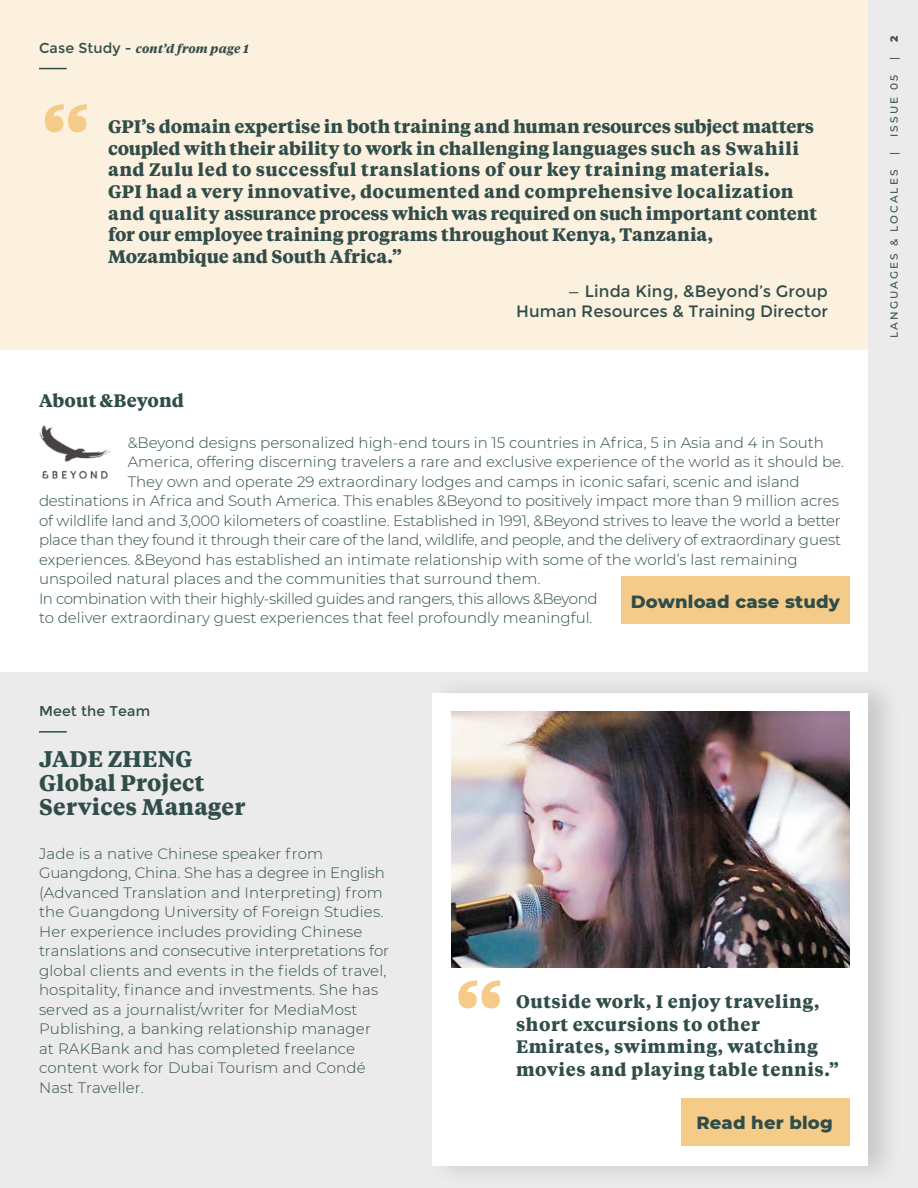
<style>
.page{position:relative;width:918px;height:1188px;background:#fff}
.page>*{position:absolute;margin:0;border:0;box-sizing:border-box;transform-origin:0 0}
.Intro{font:700 90px "Tiempos Text";color:#f5cb8a}
.Intro-2{font:700 22.5px/24px "Tiempos Text";letter-spacing:.01em;color:#304d4a}
.Intro-3{font:700 18px/21.6px "Tiempos Text";letter-spacing:.01em;color:#304d4a}
.Intro-4{font:700 18px/22.5px "Tiempos Text";letter-spacing:.03em;color:#304d4a}
.Intro-5{font:800 18px "Montserrat";letter-spacing:.01em;color:#304d4a}
.List{font:16.5px/19.5px "Montserrat";color:#304d4a;text-align:right}
.Body{font:300 15px/19.5px "Montserrat";color:#304d4a}
.Body-2{font:300 15px "Montserrat";letter-spacing:-.025em;color:#304d4a}
.Body-3{font:300 15px "Montserrat";letter-spacing:-.03em;color:#304d4a}
.List-2{font:14.25px "Montserrat";letter-spacing:.01em;color:#304d4a}
.List-3{font:italic 700 12px "Tiempos Text";letter-spacing:.01em;color:#304d4a}
.t1{font:500 10.5px "Montserrat";letter-spacing:.2em;color:#354f4c}
.t2{font:800 10.5px "Montserrat";color:#354f4c}
.s1{font-family:"Montserrat";font-weight:400;font-style:normal;font-size:14.25px}
</style>
<div class="page">
<div style="left:868px;top:0;width:50px;height:1188px;background:#ebebeb"></div>
<div style="left:0;top:0;width:868px;height:349px;background:#fcf0de"></div>
<div style="left:621px;top:577px;width:229px;height:47px;background:#f5cb8a"></div>
<div style="left:0;top:672px;width:868px;height:516px;background:#ebebeb"></div>
<div style="left:426px;top:674px;width:477px;height:514px;background:#000;opacity:.15"></div>
<div style="left:433px;top:693px;width:435px;height:473px;background:#fff"></div>
<hr style="left:39px;top:731px;width:28px;height:2px;background:#304d4a">
<div style="left:681px;top:1098px;width:169px;height:47px;background:#f5cb8a"></div>
<img style="left:39px;top:425px;width:72px;height:54px">
<img style="left:451px;top:712px;width:399px;height:255px">
<svg style="left:39px;top:68px;width:28px;height:1px"></svg>
<p class="List-3" style="left:39px;top:40px;width:211px"><span class="s1">Case Study -</span> cont’d from page 1</p>
<p class="Intro" style="left:39px;top:78px;width:53px">“</p>
<p class="Intro-3" style="left:108px;top:115px;width:710px">GPI’s domain expertise in both training and human resources subject matters coupled with their ability to work in challenging languages such as Swahili and Zulu led to successful translations of our key training materials.<br>GPI had a very innovative, documented and comprehensive localization and quality assurance process which was required on such important content for our employee training programs throughout Kenya, Tanzania, Mozambique and South Africa.”</p>
<p class="List" style="left:516px;top:282px;width:313px">— Linda King, &amp;Beyond’s Group<br>Human Resources &amp; Training Director</p>
<p class="Intro-3" style="left:39px;top:389px;width:146px">About &amp;Beyond</p>
<p class="Body" style="left:128px;top:432px;width:698px">&amp;Beyond designs personalized high-end tours in 15 countries in Africa, 5 in Asia and 4 in South</p>
<p class="Body" style="left:128px;top:451px;width:718px">America, offering discerning travelers a rare and exclusive experience of the world as it should be.</p>
<p class="Body" style="left:128px;top:471px;width:674px">They own and operate 29 extraordinary lodges and camps in iconic safari, scenic and island</p>
<p class="Body" style="left:39px;top:490px;width:801px">destinations in Africa and South America. This enables &amp;Beyond to positively impact more than 9 million acres</p>
<p class="Body" style="left:39px;top:510px;width:803px">of wildlife land and 3,000 kilometers of coastline. Established in 1991, &amp;Beyond strives to leave the world a better</p>
<p class="Body-2" style="left:39px;top:529px;width:804px">place than they found it through their care of the land, wildlife, and people, and the delivery of extraordinary guest</p>
<p class="Body" style="left:39px;top:549px;width:760px">experiences. &amp;Beyond has established an intimate relationship with some of the world’s last remaining</p>
<p class="Body" style="left:39px;top:568px;width:503px">unspoiled natural places and the communities that surround them.</p>
<p class="Body-3" style="left:39px;top:588px;width:560px">In combination with their highly-skilled guides and rangers, this allows &amp;Beyond</p>
<p class="Body" style="left:39px;top:607px;width:555px">to deliver extraordinary guest experiences that feel profoundly meaningful.</p>
<p class="Intro-5" style="left:631px;top:588px;width:211px">Download case study</p>
<p class="List-2" style="left:39px;top:703px;width:113px">Meet the Team</p>
<p class="Intro-2" style="left:39px;top:746px;width:208px">JADE ZHENG<br>Global Project<br>Services Manager</p>
<p class="Body" style="left:39px;top:843px;width:352px">Jade is a native Chinese speaker from Guangdong, China. She has a degree in English (Advanced Translation and Interpreting) from the Guangdong University of Foreign Studies.<br>Her experience includes providing Chinese translations and consecutive interpretations for global clients and events in the fields of travel, hospitality, finance and investments. She has served as a journalist/writer for MediaMost Publishing, a banking relationship manager at RAKBank and has completed freelance content work for Dubai Tourism and Condé Nast Traveller.</p>
<p class="Intro" style="left:453px;top:954px;width:53px">“</p>
<p class="Intro-4" style="left:516px;top:990px;width:324px">Outside work, I enjoy traveling, short excursions to other<br>Emirates, swimming, watching movies and playing table tennis.”</p>
<p class="Intro-5" style="left:696px;top:1110px;width:138px">Read her blog</p>
<p class="t2" style="left:886px;top:42px;width:8px;rotate:-90deg">2</p>
<p class="t1" style="left:887px;top:60px;width:5px;rotate:-90deg">|</p>
<p class="t1" style="left:887px;top:137px;width:64px;rotate:-90deg">ISSUE 05</p>
<p class="t1" style="left:887px;top:155px;width:5px;rotate:-90deg">|</p>
<p class="t1" style="left:887px;top:338px;width:170px;rotate:-90deg">LANGUAGES &amp; LOCALES</p>
</div>
